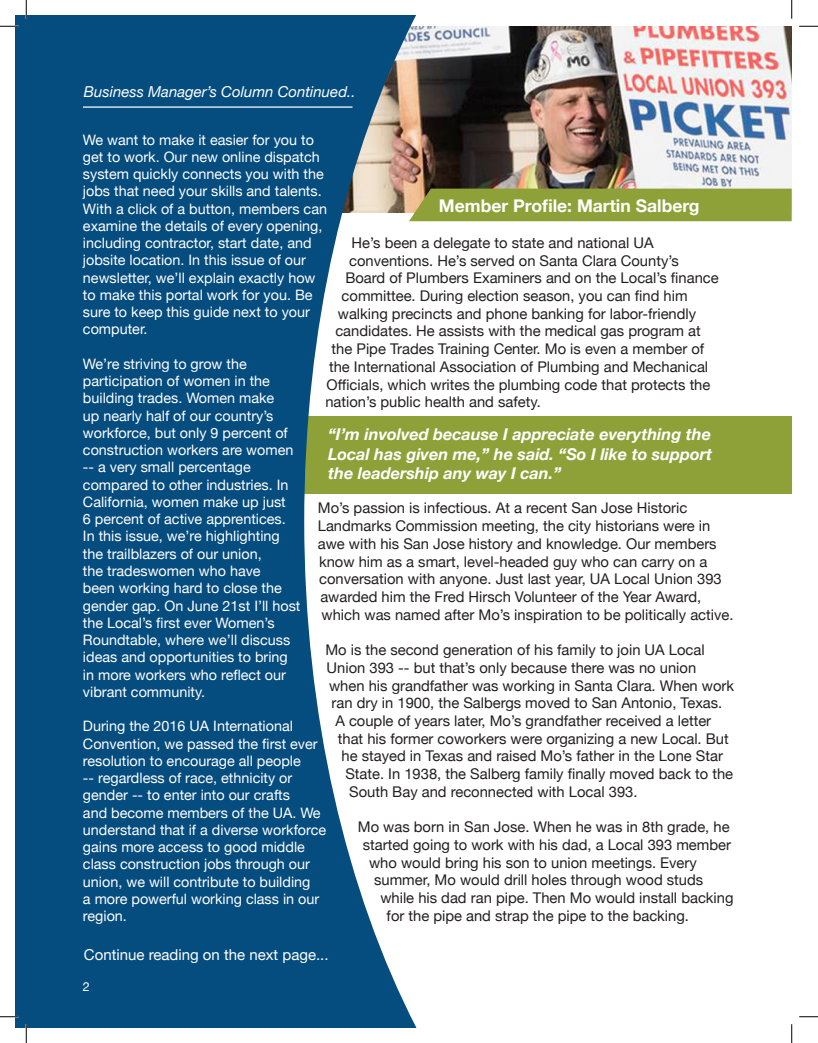
<style>
.page{position:relative;width:818px;height:1043px;background:#fff}
.page>*{position:absolute;margin:0;border:0;box-sizing:border-box;transform-origin:0 0}
.t1{font:700 17.5px "Helvetica Neue";color:#fff}
.t2{font:italic 700 16.25px/19.5px "Helvetica Neue";color:#fff;text-align:justify}
.t3{font:italic 15px "Helvetica Neue";color:#fff}
.t4{font:15px "Helvetica Neue";color:#fff}
.t5{font:14.75px/17.8px "Helvetica Neue";color:#231f20}
.t6{font:14.38px/17.2px "Helvetica Neue";color:#fff}
.t7{font:12.5px "Helvetica Neue";color:#fff}
</style>
<div class="page">
<img style="left:416px;top:26px;width:375px;height:163px">
<div style="left:230px;top:416px;width:561px;height:77px;background:#8ea139"></div>
<svg style="left:15px;top:15px;width:401px;height:1012px;fill:#054c7f"></svg>
<div style="left:409px;top:189px;width:382px;height:32px;background:#8ea139"></div>
<hr style="left:83px;top:106px;width:269px;height:2px;background:#fff">
<svg style="left:0;top:25px;width:19px;height:2px"></svg>
<svg style="left:799px;top:25px;width:19px;height:2px"></svg>
<svg style="left:0;top:1015px;width:19px;height:2px"></svg>
<svg style="left:799px;top:1016px;width:19px;height:1px"></svg>
<svg style="left:25px;top:0;width:2px;height:19px"></svg>
<svg style="left:25px;top:1024px;width:2px;height:18px"></svg>
<svg style="left:791px;top:0;width:1px;height:19px"></svg>
<svg style="left:791px;top:1024px;width:1px;height:18px"></svg>
<p class="t3" style="left:84px;top:83px;width:273px">Business Manager’s Column Continued..</p>
<p class="t6" style="left:83px;top:131px;width:245px">We want to make it easier for you to get to work. Our new online dispatch system quickly connects you with the jobs that need your skills and talents.<br>With a click of a button, members can examine the details of every opening, including contractor, start date, and jobsite location. In this issue of our newsletter, we’ll explain exactly how to make this portal work for you. Be sure to keep this guide next to your computer.</p>
<p class="t6" style="left:83px;top:355px;width:219px">We’re striving to grow the participation of women in the building trades. Women make<br>up nearly half of our country’s workforce, but only 9 percent of construction workers are women -- a very small percentage compared to other industries. In<br>California, women make up just<br>6 percent of active apprentices.<br>In this issue, we’re highlighting the trailblazers of our union,<br>the tradeswomen who have<br>been working hard to close the gender gap. On June 21st I’ll host the Local’s first ever Women’s<br>Roundtable, where we’ll discuss ideas and opportunities to bring in more workers who reflect our vibrant community.</p>
<p class="t6" style="left:83px;top:717px;width:245px">During the 2016 UA International<br>Convention, we passed the first ever resolution to encourage all people<br>-- regardless of race, ethnicity or gender -- to enter into our crafts<br>and become members of the UA. We understand that if a diverse workforce gains more access to good middle class construction jobs through our union, we will contribute to building<br>a more powerful working class in our region.</p>
<p class="t1" style="left:439px;top:195px;width:262px">Member Profile: Martin Salberg</p>
<p class="t5" style="left:351px;top:233px;width:303px">He’s been a delegate to state and national UA</p>
<p class="t5" style="left:349px;top:251px;width:331px">conventions. He’s served on Santa Clara County’s</p>
<p class="t5" style="left:345px;top:269px;width:375px">Board of Plumbers Examiners and on the Local’s finance</p>
<p class="t5" style="left:341px;top:287px;width:347px">committee. During election season, you can find him</p>
<p class="t5" style="left:338px;top:304px;width:360px">walking precincts and phone banking for labor-friendly</p>
<p class="t5" style="left:335px;top:322px;width:367px">candidates. He assists with the medical gas program at</p>
<p class="t5" style="left:331px;top:340px;width:374px">the Pipe Trades Training Center. Mo is even a member of</p>
<p class="t5" style="left:329px;top:357px;width:380px">the International Association of Plumbing and Mechanical</p>
<p class="t5" style="left:326px;top:375px;width:385px">Officials, which writes the plumbing code that protects the</p>
<p class="t5" style="left:325px;top:393px;width:217px">nation’s public health and safety.</p>
<p class="t2" style="left:328px;top:424px;width:385px">“I’m involved because I appreciate everything the Local has given me,” he said. “So I like to support the leadership any way I can.”</p>
<p class="t5" style="left:318px;top:499px;width:417px">Mo’s passion is infectious. At a recent San Jose Historic Landmarks Commission meeting, the city historians were in awe with his San Jose history and knowledge. Our members know him as a smart, level-headed guy who can carry on a conversation with anyone. Just last year, UA Local Union 393 awarded him the Fred Hirsch Volunteer of the Year Award, which was named after Mo’s inspiration to be politically active.</p>
<p class="t5" style="left:325px;top:641px;width:381px">Mo is the second generation of his family to join UA Local</p>
<p class="t5" style="left:326px;top:658px;width:371px">Union 393 -- but that’s only because there was no union</p>
<p class="t5" style="left:329px;top:676px;width:406px">when his grandfather was working in Santa Clara. When work</p>
<p class="t5" style="left:331px;top:694px;width:392px">ran dry in 1900, the Salbergs moved to San Antonio, Texas.</p>
<p class="t5" style="left:335px;top:711px;width:377px">A couple of years later, Mo’s grandfather received a letter</p>
<p class="t5" style="left:338px;top:729px;width:392px">that his former coworkers were organizing a new Local. But</p>
<p class="t5" style="left:341px;top:747px;width:383px">he stayed in Texas and raised Mo’s father in the Lone Star</p>
<p class="t5" style="left:345px;top:764px;width:389px">State. In 1938, the Salberg family finally moved back to the</p>
<p class="t5" style="left:349px;top:782px;width:290px">South Bay and reconnected with Local 393.</p>
<p class="t5" style="left:358px;top:818px;width:373px">Mo was born in San Jose. When he was in 8th grade, he</p>
<p class="t5" style="left:363px;top:835px;width:370px">started going to work with his dad, a Local 393 member</p>
<p class="t5" style="left:369px;top:853px;width:329px">who would bring his son to union meetings. Every</p>
<p class="t5" style="left:374px;top:871px;width:330px">summer, Mo would drill holes through wood studs</p>
<p class="t5" style="left:380px;top:888px;width:354px">while his dad ran pipe. Then Mo would install backing</p>
<p class="t5" style="left:386px;top:906px;width:304px">for the pipe and strap the pipe to the backing.</p>
<p class="t4" style="left:84px;top:945px;width:246px">Continue reading on the next page...</p>
<p class="t7" style="left:83px;top:978px;width:8px">2</p>
</div>
